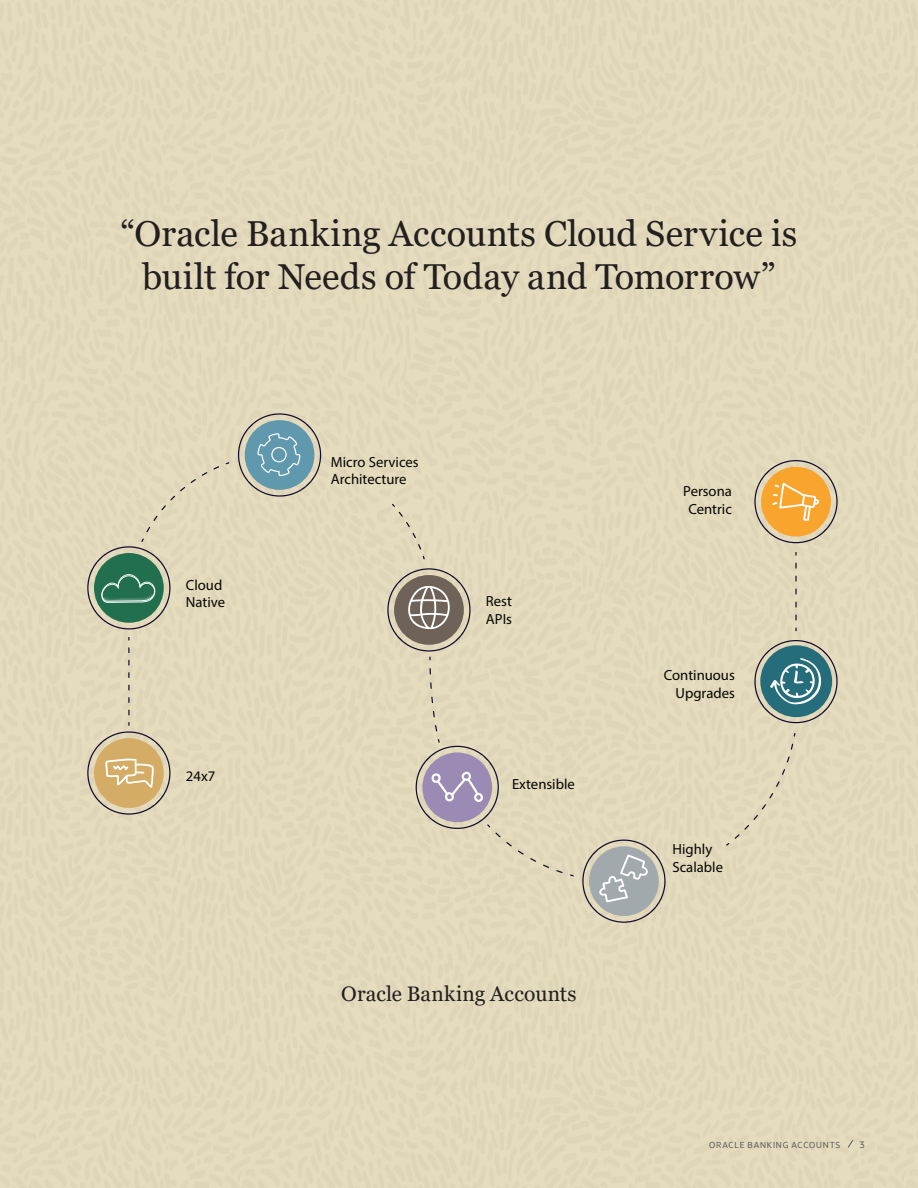
<style>
.page{position:relative;width:918px;height:1188px;background:#fff}
.page>*{position:absolute;margin:0;border:0;box-sizing:border-box;transform-origin:0 0}
.t1{font:36px "Georgia";letter-spacing:.005em;color:#231f20}
.t2{font:21px "Georgia";letter-spacing:.01em;color:#231f20}
.t3{font:14.7px/17.5px "Myriad Pro";color:#040503}
.t4{font:9px "Oracle Sans";color:#57585a}
.t5{font:8.25px "Oracle Sans";letter-spacing:.095em;color:#57585a}
</style>
<div class="page">
<svg style="left:213px;top:466px;width:6px;height:4px"></svg>
<svg style="left:202px;top:472px;width:5px;height:4px"></svg>
<svg style="left:191px;top:479px;width:5px;height:4px"></svg>
<svg style="left:161px;top:487px;width:24px;height:23px"></svg>
<svg style="left:153px;top:516px;width:5px;height:5px"></svg>
<svg style="left:146px;top:527px;width:4px;height:5px"></svg>
<svg style="left:87px;top:538px;width:83px;height:92px;background:#809f84"></svg>
<svg style="left:238px;top:413px;width:83px;height:84px;background:#96afb0"></svg>
<svg style="left:128px;top:647px;width:2px;height:6px"></svg>
<svg style="left:128px;top:660px;width:2px;height:6px"></svg>
<svg style="left:128px;top:672px;width:2px;height:6px"></svg>
<svg style="left:128px;top:697px;width:2px;height:6px"></svg>
<svg style="left:430px;top:682px;width:2px;height:7px"></svg>
<svg style="left:431px;top:697px;width:2px;height:6px"></svg>
<svg style="left:433px;top:711px;width:2px;height:6px"></svg>
<svg style="left:435px;top:725px;width:2px;height:6px"></svg>
<svg style="left:87px;top:722px;width:83px;height:93px;background:#d4bd91"></svg>
<svg style="left:392px;top:504px;width:18px;height:23px"></svg>
<svg style="left:412px;top:533px;width:4px;height:5px"></svg>
<svg style="left:418px;top:544px;width:3px;height:6px"></svg>
<svg style="left:387px;top:568px;width:84px;height:92px;background:#a99f8f"></svg>
<svg style="left:416px;top:739px;width:96px;height:107px;background:#c3b7b5"></svg>
<svg style="left:518px;top:850px;width:6px;height:5px"></svg>
<svg style="left:530px;top:858px;width:6px;height:4px"></svg>
<svg style="left:543px;top:865px;width:6px;height:3px"></svg>
<svg style="left:582px;top:840px;width:84px;height:83px;background:#b9b9b0"></svg>
<svg style="left:795px;top:563px;width:2px;height:6px"></svg>
<svg style="left:795px;top:576px;width:2px;height:6px"></svg>
<svg style="left:795px;top:589px;width:2px;height:6px"></svg>
<svg style="left:795px;top:602px;width:2px;height:6px"></svg>
<svg style="left:795px;top:615px;width:2px;height:6px"></svg>
<svg style="left:754px;top:640px;width:84px;height:83px;background:#7c9b99"></svg>
<svg style="left:754px;top:460px;width:84px;height:83px;background:#e5b66f"></svg>
<svg style="left:791px;top:744px;width:2px;height:6px"></svg>
<svg style="left:787px;top:756px;width:3px;height:6px"></svg>
<svg style="left:782px;top:769px;width:3px;height:6px"></svg>
<svg style="left:776px;top:781px;width:4px;height:6px"></svg>
<svg style="left:769px;top:793px;width:4px;height:5px"></svg>
<svg style="left:762px;top:804px;width:4px;height:5px"></svg>
<svg style="left:735px;top:815px;width:23px;height:24px"></svg>
<svg style="left:556px;top:870px;width:7px;height:3px"></svg>
<svg style="left:847px;top:1139px;width:7px;height:9px"></svg>
<p class="t1" style="left:120px;top:212px;width:679px">“Oracle Banking Accounts Cloud Service is</p>
<h1 class="t1" style="left:142px;top:255px;width:635px">built for Needs of Today and Tomorrow”</h1>
<p class="t3" style="left:331px;top:453px;width:89px">Micro Services<br>Architecture</p>
<p class="t3" style="left:186px;top:576px;width:38px">Cloud</p>
<p class="t3" style="left:186px;top:594px;width:41px">Native</p>
<p class="t3" style="left:486px;top:592px;width:28px">Rest<br>APIs</p>
<p class="t3" style="left:186px;top:767px;width:31px">24x7</p>
<p class="t3" style="left:512px;top:775px;width:64px">Extensible</p>
<h3 class="t2" style="left:341px;top:981px;width:237px">Oracle Banking Accounts</h3>
<p class="t3" style="left:683px;top:482px;width:50px;text-align:center">Persona<br>Centric</p>
<p class="t3" style="left:664px;top:666px;width:73px;text-align:right">Continuous<br>Upgrades</p>
<p class="t3" style="left:672px;top:841px;width:41px">Highly</p>
<p class="t3" style="left:672px;top:858px;width:52px">Scalable</p>
<p class="t5" style="left:709px;top:1140px;width:133px">ORACLE BANKING ACCOUNTS</p>
<p class="t4" style="left:860px;top:1139px;width:6px">3</p>
</div>
